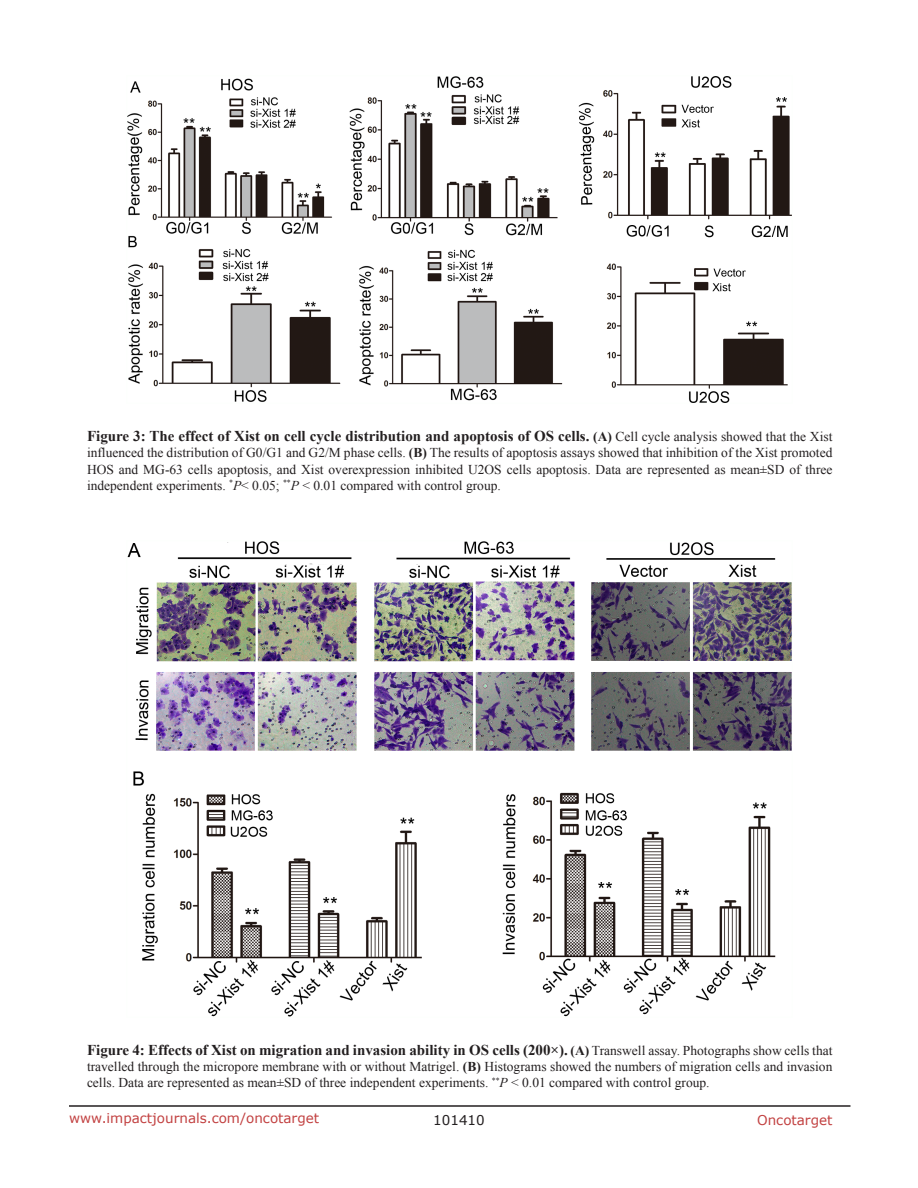
<style>
.page{position:relative;width:918px;height:1188px;background:#fff}
.page>*{position:absolute;margin:0;border:0;box-sizing:border-box;transform-origin:0 0}
.figuretext{font:700 15px "Times New Roman";color:#231f20}
.figuretext-2{font:13.5px/16.2px "Times New Roman";color:#231f20;text-align:justify}
.t1{font:13.5px "Verdana";color:#c24141}
.t2{font:13.5px "Verdana";color:#231f20}
.s1{font-size:13.5px}
.s2{font-weight:400;font-size:13.5px}
.s3{font-weight:700}
.s4{font-style:italic}
</style>
<div class="page">
<hr style="left:69px;top:1105px;width:781px;height:2px;background:#231f20">
<img style="left:127px;top:76px;width:665px;height:327px">
<img style="left:127px;top:541px;width:665px;height:476px">
<p class="figuretext" style="left:87px;top:426px;width:747px">Figure 3: The effect of Xist on cell cycle distribution and apoptosis of OS cells. <span class="s1">(A)</span> <span class="s2">Cell cycle analysis showed that the Xist</span></p>
<p class="figuretext-2" style="left:87px;top:445px;width:747px">influenced the distribution of G0/G1 and G2/M phase cells. <span class="s3">(B)</span> The results of apoptosis assays showed that inhibition of the Xist promoted HOS and MG-63 cells apoptosis, and Xist overexpression inhibited U2OS cells apoptosis. Data are represented as mean±SD of three independent experiments. <sup>*</sup><span class="s4">P</span>&lt; 0.05; <sup>**</sup><span class="s4">P</span> &lt; 0.01 compared with control group.</p>
<p class="figuretext" style="left:87px;top:1039px;width:747px">Figure 4: Effects of Xist on migration and invasion ability in OS cells (200×). <span class="s1">(A)</span> <span class="s2">Transwell assay. Photographs show cells that</span></p>
<p class="figuretext-2" style="left:87px;top:1058px;width:747px">travelled through the micropore membrane with or without Matrigel. <span class="s3">(B)</span> Histograms showed the numbers of migration cells and invasion cells. Data are represented as mean±SD of three independent experiments. <sup>**</sup><span class="s4">P</span> &lt; 0.01 compared with control group.</p>
<p class="t1" style="left:69px;top:1109px;width:252px">www.impactjournals.com/oncotarget</p>
<p class="t2" style="left:433px;top:1111px;width:53px">101410</p>
<p class="t1" style="left:757px;top:1111px;width:77px">Oncotarget</p>
</div>
